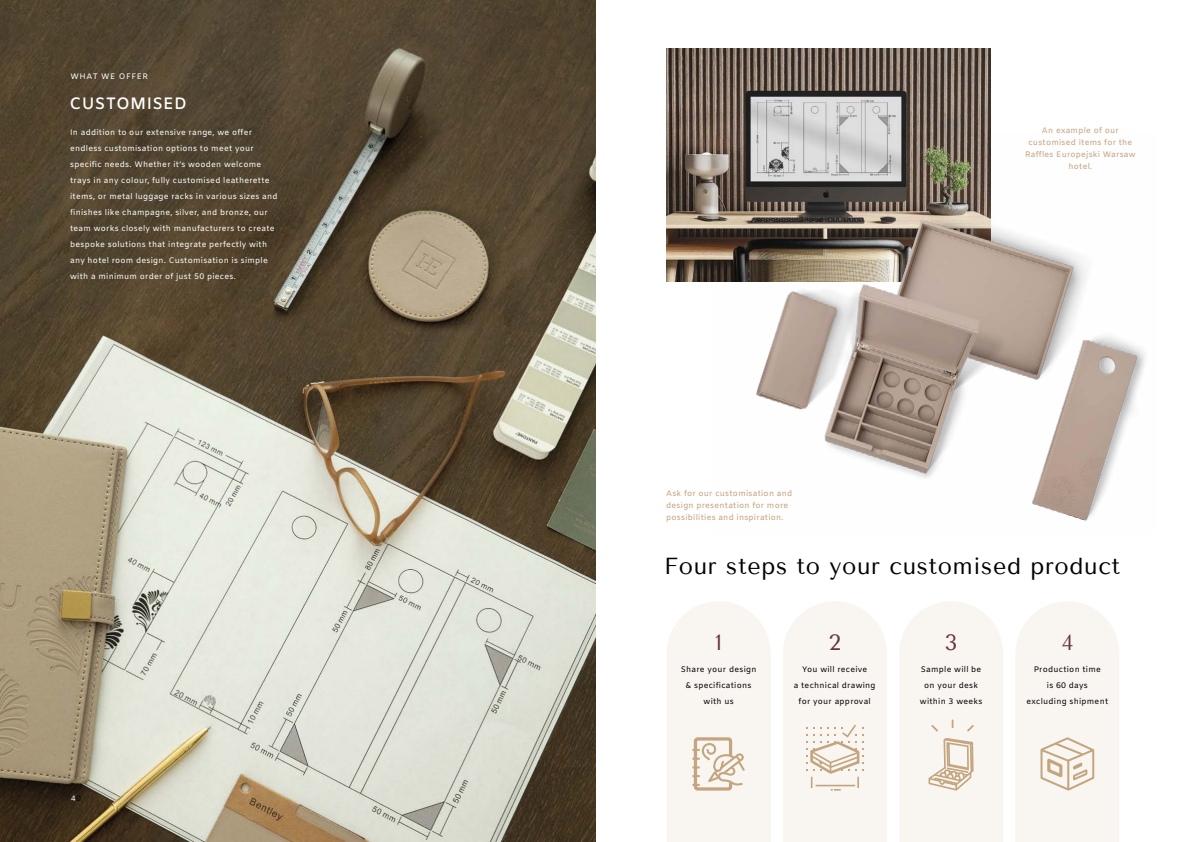
<style>
.page{position:relative;width:1191px;height:842px;background:#fff}
.page>*{position:absolute;margin:0;border:0;box-sizing:border-box;transform-origin:0 0}
.t1{font:23.1px "Tenor Sans";letter-spacing:.03em;color:#000}
.t2{font:22px "Tenor Sans";color:#683635}
.t3{font:600 16.5px "Amiko";letter-spacing:.02em;color:#fff}
.t4{font:8px/16px "Amiko";letter-spacing:.03em;color:#fff}
.t5{font:8px/16px "Amiko";letter-spacing:.03em;color:#000;text-align:center}
.t6{font:8px/12px "Amiko";letter-spacing:.03em;color:#c3a17d;text-align:center}
.t7{font:8px "Amiko";letter-spacing:.07em;color:#fff}
.s1{color:#000}
</style>
<div class="page">
<img style="left:0;top:0;width:596px;height:842px">
<div style="left:1015px;top:653px;width:104px;height:189px;background:#f9f6f2"></div>
<div style="left:666px;top:653px;width:104px;height:189px;background:#f9f6f2"></div>
<img style="left:666px;top:48px;width:324px;height:233px">
<img style="left:711px;top:133px;width:434px;height:388px">
<div style="left:783px;top:653px;width:104px;height:189px;background:#f9f6f2"></div>
<div style="left:899px;top:653px;width:104px;height:189px;background:#f9f6f2"></div>
<div style="left:694px;top:737px;width:38px;height:54px;border:3px solid #c3a57f;border-radius:2px"></div>
<svg style="left:692px;top:742px;width:53px;height:45px"></svg>
<svg style="left:1040px;top:737px;width:55px;height:54px"></svg>
<hr style="left:1067px;top:760px;width:2px;height:30px;background:#c3a57f">
<svg style="left:806px;top:724px;width:57px;height:67px"></svg>
<svg style="left:928px;top:720px;width:46px;height:71px"></svg>
<p class="t7" style="left:71px;top:72px;width:79px">WHAT WE OFFER</p>
<h3 class="t3" style="left:69px;top:94px;width:119px">CUSTOMISED</h3>
<p class="t4" style="left:70px;top:125px;width:209px">In addition to our extensive range, we offer endless customisation options to meet your specific needs. Whether it’s wooden welcome trays in any colour, fully customised leatherette items, or metal luggage racks in various sizes and finishes like champagne, silver, and bronze, our team works closely with manufacturers to create bespoke solutions that integrate perfectly with any hotel room design. Customisation is simple with a minimum order of just 50 pieces.</p>
<p class="t4" style="left:71px;top:791px;width:12px">4<span class="s1">0</span></p>
<p class="t6" style="left:666px;top:488px;width:127px;text-align:left">Ask for our customisation and design presentation for more possibilities and inspiration.</p>
<p class="t6" style="left:1025px;top:125px;width:112px">An example of our customised items for the<br>Raffles Europejski Warsaw hotel.</p>
<h1 class="t1" style="left:664px;top:553px;width:457px">Four steps to your customised product</h1>
<h2 class="t2" style="left:715px;top:630px;width:9px">1</h2>
<h2 class="t2" style="left:829px;top:630px;width:13px">2</h2>
<h2 class="t2" style="left:944px;top:630px;width:14px">3</h2>
<h2 class="t2" style="left:1061px;top:630px;width:14px">4</h2>
<p class="t5" style="left:681px;top:662px;width:77px">Share your design &amp; specifications with us</p>
<p class="t5" style="left:794px;top:662px;width:83px">You will receive<br>a technical drawing for your approval</p>
<p class="t5" style="left:920px;top:662px;width:64px">Sample will be on your desk within 3 weeks</p>
<p class="t5" style="left:1026px;top:662px;width:83px">Production time<br>is 60 days excluding shipment</p>
</div>
